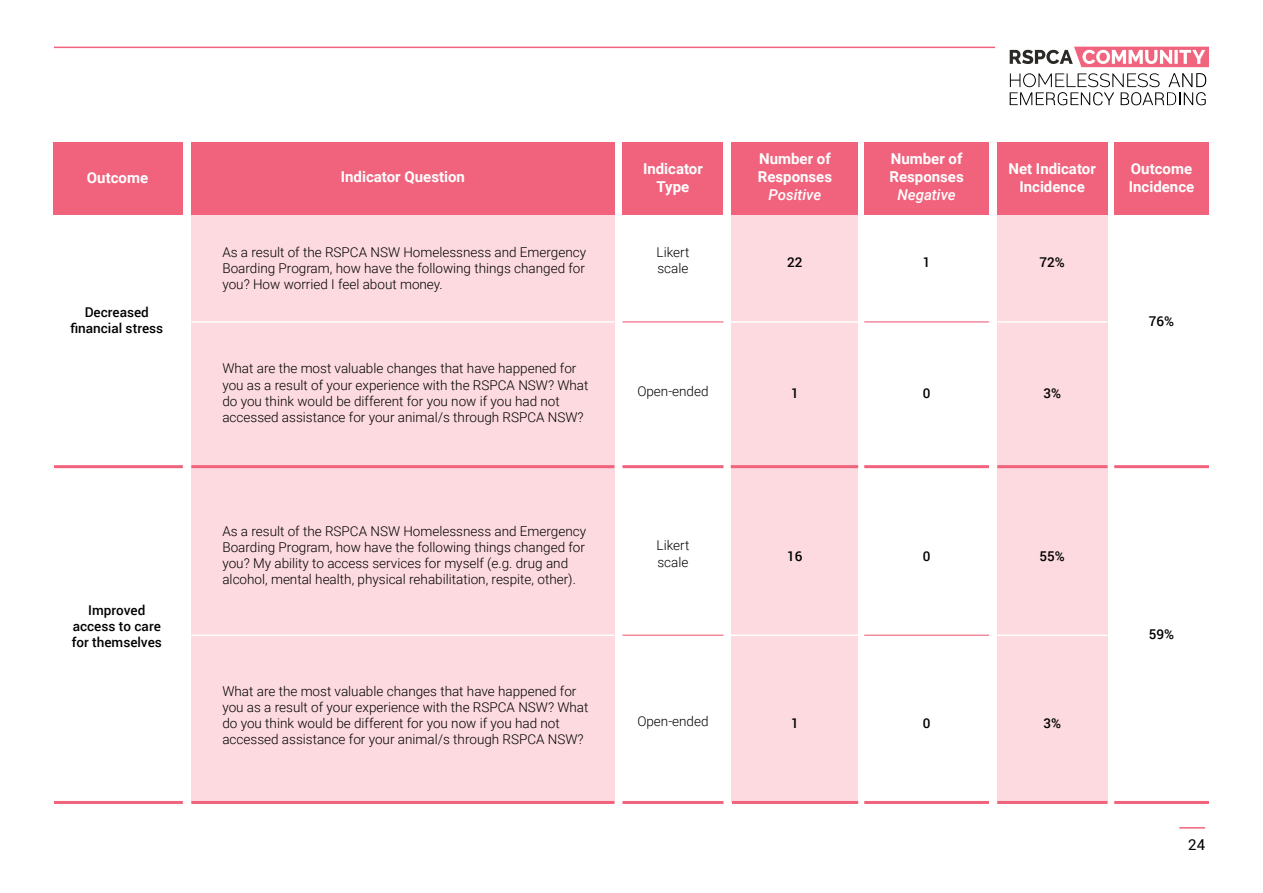
<style>
.page{position:relative;width:1263px;height:893px;background:#fff}
.page>*{position:absolute;margin:0;border:0;box-sizing:border-box;transform-origin:0 0}
.t1{font:700 15px/18px "Roboto";color:#fff}
.t2{font:italic 500 15px "Roboto";color:#fff}
.t3{font:15px "Roboto";color:#000}
.t4{font:300 13.5px/16.2px "Roboto";color:#000}
.t5{font:500 13.5px/16.2px "Roboto";color:#000;text-align:center}
</style>
<div class="page">
<hr style="left:54px;top:47px;width:941px;height:1px;background:#f1637d">
<hr style="left:1179px;top:827px;width:26px;height:2px;background:#f1637d">
<div style="left:997px;top:206px;width:110px;height:596px;background:#fcdadf"></div>
<div style="left:732px;top:206px;width:126px;height:596px;background:#fcdadf"></div>
<div style="left:191px;top:206px;width:423px;height:596px;background:#fcdadf"></div>
<div style="left:54px;top:143px;width:129px;height:72px;background:#f1637d"></div>
<div style="left:191px;top:143px;width:423px;height:72px;background:#f1637d"></div>
<div style="left:1114px;top:143px;width:95px;height:72px;background:#f1637d"></div>
<div style="left:997px;top:143px;width:110px;height:72px;background:#f1637d"></div>
<hr style="left:191px;top:321px;width:423px;height:2px;background:#fff">
<hr style="left:731px;top:321px;width:127px;height:2px;background:#fff">
<hr style="left:997px;top:321px;width:110px;height:2px;background:#fff">
<hr style="left:622px;top:321px;width:101px;height:2px;background:#f48b9e">
<hr style="left:864px;top:321px;width:125px;height:2px;background:#f48b9e">
<hr style="left:191px;top:634px;width:423px;height:2px;background:#fff">
<hr style="left:731px;top:634px;width:127px;height:2px;background:#fff">
<hr style="left:997px;top:634px;width:110px;height:2px;background:#fff">
<hr style="left:622px;top:634px;width:101px;height:2px;background:#f48b9e">
<hr style="left:864px;top:634px;width:125px;height:2px;background:#f48b9e">
<div style="left:622px;top:143px;width:101px;height:72px;background:#f1637d"></div>
<div style="left:732px;top:143px;width:126px;height:72px;background:#f1637d"></div>
<div style="left:864px;top:143px;width:125px;height:72px;background:#f1637d"></div>
<hr style="left:191px;top:465px;width:423px;height:3px;background:#f1637d">
<hr style="left:731px;top:465px;width:127px;height:3px;background:#f1637d">
<hr style="left:997px;top:465px;width:110px;height:3px;background:#f1637d">
<hr style="left:622px;top:465px;width:101px;height:3px;background:#f1637d">
<hr style="left:864px;top:465px;width:125px;height:3px;background:#f1637d">
<hr style="left:54px;top:465px;width:129px;height:3px;background:#f1637d">
<hr style="left:1114px;top:465px;width:95px;height:3px;background:#f1637d">
<hr style="left:191px;top:801px;width:423px;height:3px;background:#f1637d">
<hr style="left:732px;top:801px;width:126px;height:3px;background:#f1637d">
<hr style="left:997px;top:801px;width:110px;height:3px;background:#f1637d">
<hr style="left:622px;top:801px;width:101px;height:3px;background:#f1637d">
<hr style="left:864px;top:801px;width:125px;height:3px;background:#f1637d">
<hr style="left:54px;top:801px;width:129px;height:3px;background:#f1637d">
<hr style="left:1114px;top:801px;width:95px;height:3px;background:#f1637d">
<svg style="left:1010px;top:73px;width:196px;height:33px"></svg>
<svg style="left:1010px;top:47px;width:199px;height:20px"></svg>
<p class="t1" style="left:87px;top:169px;width:63px">Outcome</p>
<p class="t5" style="left:70px;top:305px;width:94px">Decreased financial stress</p>
<p class="t5" style="left:72px;top:603px;width:92px">Improved access to care for themselves</p>
<p class="t1" style="left:341px;top:168px;width:126px">Indicator Question</p>
<p class="t4" style="left:222px;top:245px;width:365px;text-align:justify">As a result of the RSPCA NSW Homelessness and Emergency Boarding Program, how have the following things changed for you? How worried I feel about money.</p>
<p class="t4" style="left:222px;top:361px;width:368px">What are the most valuable changes that have happened for you as a result of your experience with the RSPCA NSW? What do you think would be different for you now if you had not accessed assistance for your animal/s through RSPCA NSW?</p>
<p class="t4" style="left:222px;top:523px;width:365px">As a result of the RSPCA NSW Homelessness and Emergency Boarding Program, how have the following things changed for you? My ability to access services for myself (e.g. drug and alcohol, mental health, physical rehabilitation, respite, other).</p>
<p class="t4" style="left:222px;top:684px;width:368px">What are the most valuable changes that have happened for you as a result of your experience with the RSPCA NSW? What do you think would be different for you now if you had not accessed assistance for your animal/s through RSPCA NSW?</p>
<p class="t1" style="left:643px;top:160px;width:61px;text-align:center">Indicator<br>Type</p>
<p class="t1" style="left:758px;top:151px;width:76px">Number of<br>Responses</p>
<p class="t2" style="left:768px;top:189px;width:54px">Positive</p>
<p class="t4" style="left:657px;top:245px;width:34px">Likert scale</p>
<p class="t4" style="left:637px;top:382px;width:73px">Open-ended</p>
<p class="t4" style="left:657px;top:538px;width:34px">Likert scale</p>
<p class="t4" style="left:637px;top:713px;width:73px">Open-ended</p>
<p class="t5" style="left:787px;top:255px;width:17px">22</p>
<p class="t5" style="left:791px;top:386px;width:9px">1</p>
<p class="t5" style="left:787px;top:549px;width:17px">16</p>
<p class="t5" style="left:791px;top:716px;width:9px">1</p>
<p class="t1" style="left:889px;top:151px;width:76px">Number of<br>Responses</p>
<p class="t2" style="left:897px;top:189px;width:60px">Negative</p>
<p class="t5" style="left:923px;top:255px;width:9px">1</p>
<p class="t5" style="left:923px;top:386px;width:9px">0</p>
<p class="t1" style="left:1008px;top:160px;width:89px;text-align:center">Net Indicator<br>Incidence</p>
<p class="t5" style="left:1039px;top:255px;width:27px">72%</p>
<p class="t5" style="left:1043px;top:386px;width:19px">3%</p>
<p class="t1" style="left:1129px;top:160px;width:67px">Outcome<br>Incidence</p>
<p class="t5" style="left:1149px;top:314px;width:27px">76%</p>
<p class="t5" style="left:923px;top:549px;width:9px">0</p>
<p class="t5" style="left:923px;top:716px;width:9px">0</p>
<p class="t5" style="left:1039px;top:549px;width:27px">55%</p>
<p class="t5" style="left:1043px;top:716px;width:19px">3%</p>
<p class="t5" style="left:1149px;top:627px;width:27px">59%</p>
<p class="t3" style="left:1188px;top:839px;width:18px">24</p>
</div>
